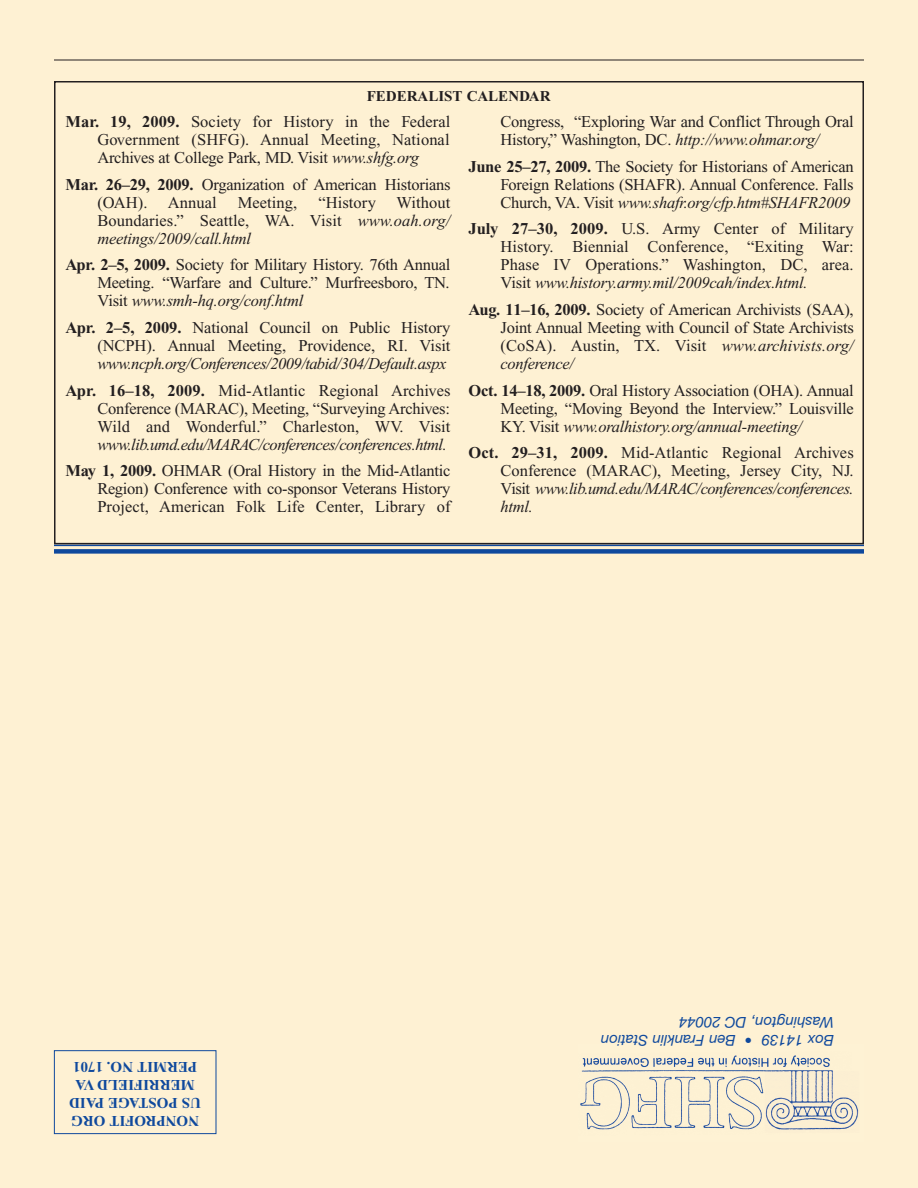
<style>
.page{position:relative;width:918px;height:1188px;background:#fef1d3}
.page>*{position:absolute;margin:0;border:0;box-sizing:border-box;transform-origin:0 0}
.t1{font:16.5px/18px "Times New Roman";letter-spacing:-.015em;color:#231f20;text-align:justify}
.t2{font:italic 16.5px/26.7px "Times New Roman";letter-spacing:-.03em;color:#231f20;text-align:right}
.t3{font:16.5px "Times New Roman";letter-spacing:.005em;color:#231f20}
.t4{font:700 15px/18px "Times New Roman";color:#0f499d;text-align:center}
.t5{font:italic 15px/18px "Helvetica Neue LT Std";color:#0f499d}
.t6{font:700 15px "Times New Roman";color:#231f20}
.s1{font-weight:700}
.s2{font-style:italic}
.s3{font-weight:700;font-style:normal}
.s4{font-style:normal}
</style>
<div class="page">
<hr style="left:54px;top:60px;width:810px;height:1px;background:#231f20">
<div style="left:54px;top:549px;width:810px;height:5px;background:#0f499d"></div>
<hr style="left:54px;top:545px;width:810px;height:1px;background:#0f499d">
<img style="left:580px;top:1055px;width:279px;height:75px">
<div style="left:54px;top:1050px;width:162px;height:84px;border:1px solid #0f499d"></div>
<div style="left:54px;top:81px;width:810px;height:463px;border:2px solid #231f20"></div>
<p class="t6" style="left:367px;top:92px;width:185px">FEDERALIST CALENDAR</p>
<p class="t1" style="left:97px;top:114px;width:355px;text-indent:-32px"><span class="s1">Mar. 19, 2009.</span> Society for History in the Federal Government (SHFG). Annual Meeting, National Archives at College Park, MD. Visit <span class="s2">www.shfg.org</span></p>
<p class="t1" style="left:97px;top:177px;width:355px;text-indent:-32px"><span class="s1">Mar. 26–29, 2009.</span> Organization of American Historians (OAH). Annual</p>
<p class="t1" style="left:97px;top:195px;width:355px;text-indent:221px">“History Without Boundaries.” Seattle, WA. Visit <span class="s2">www.oah.org/ meetings/2009/call.html</span></p>
<p class="t1" style="left:97px;top:257px;width:355px;text-indent:-32px"><span class="s1">Apr. 2–5, 2009.</span> Society for Military History. 76th Annual Meeting. “Warfare and Culture.” Murfreesboro, TN.<br>Visit <span class="s2">www.smh-hq.org/conf.html</span></p>
<p class="t1" style="left:65px;top:320px;width:387px;text-align:right"><span class="s1">Apr. 2–5, 2009.</span> National Council on Public History (NCPH). Annual Meeting, Providence, RI. Visit</p>
<p class="t2" style="left:65px;top:352px;width:387px">www.ncph.org/Conferences/2009/tabid/304/Default.aspx<br><span class="s3">Apr. 16–18, 2009.</span> <span class="s4">Mid-Atlantic Regional Archives</span></p>
<p class="t1" style="left:97px;top:401px;width:355px">Conference (MARAC), Meeting, “Surveying Archives:<br>Wild and Wonderful.” Charleston, WV. Visit</p>
<p class="t2" style="left:65px;top:432px;width:387px">www.lib.umd.edu/MARAC/conferences/conferences.html.<br><span class="s3">May 1, 2009.</span> <span class="s4">OHMAR (Oral History in the Mid-Atlantic</span></p>
<p class="t1" style="left:97px;top:481px;width:355px">Region) Conference with co-sponsor Veterans History<br>Project, American Folk Life Center, Library of</p>
<p class="t3" style="left:238px;top:196px;width:61px">Meeting,</p>
<p class="t1" style="left:501px;top:114px;width:355px">Congress, “Exploring War and Conflict Through Oral<br>History,” Washington, DC. <span class="s2">http://www.ohmar.org/</span></p>
<p class="t1" style="left:501px;top:159px;width:355px;text-indent:-32px"><span class="s1">June 25–27, 2009.</span> The Society for Historians of American Foreign Relations (SHAFR). Annual Conference. Falls Church, VA. Visit <span class="s2">www.shafr.org/cfp.htm#SHAFR2009</span></p>
<p class="t1" style="left:501px;top:222px;width:355px;text-indent:-32px"><span class="s1">July 27–30, 2009.</span> U.S. Army Center of Military History. Biennial Conference, “Exiting War:<br>Phase IV Operations.” Washington, DC, area.<br>Visit <span class="s2">www.history.army.mil/2009cah/index.html.</span></p>
<p class="t1" style="left:501px;top:302px;width:355px;text-indent:-32px"><span class="s1">Aug. 11–16, 2009.</span> Society of American Archivists (SAA), Joint Annual Meeting with Council of State Archivists (CoSA). Austin, TX. Visit <span class="s2">www.archivists.org/ conference/</span></p>
<p class="t1" style="left:501px;top:383px;width:355px;text-indent:-32px"><span class="s1">Oct. 14–18, 2009.</span> Oral History Association (OHA). Annual Meeting, “Moving Beyond the Interview.” Louisville KY. Visit <span class="s2">www.oralhistory.org/annual-meeting/</span></p>
<p class="t1" style="left:501px;top:445px;width:355px;text-indent:-32px"><span class="s1">Oct. 29–31, 2009.</span> Mid-Atlantic Regional Archives Conference (MARAC), Meeting, Jersey City, NJ.<br>Visit <span class="s2">www.lib.umd.edu/MARAC/conferences/conferences. html.</span></p>
<p class="t4" style="left:201px;top:1128px;width:133px;rotate:-180deg">NONPROFIT ORG<br>US POSTAGE PAID<br>MERRIFIELD VA<br>PERMIT NO. 1701</p>
<p class="t5" style="left:834px;top:1048px;width:235px;rotate:-180deg">Box 14139 • Ben Franklin Station<br>Washington, DC 20044</p>
</div>
